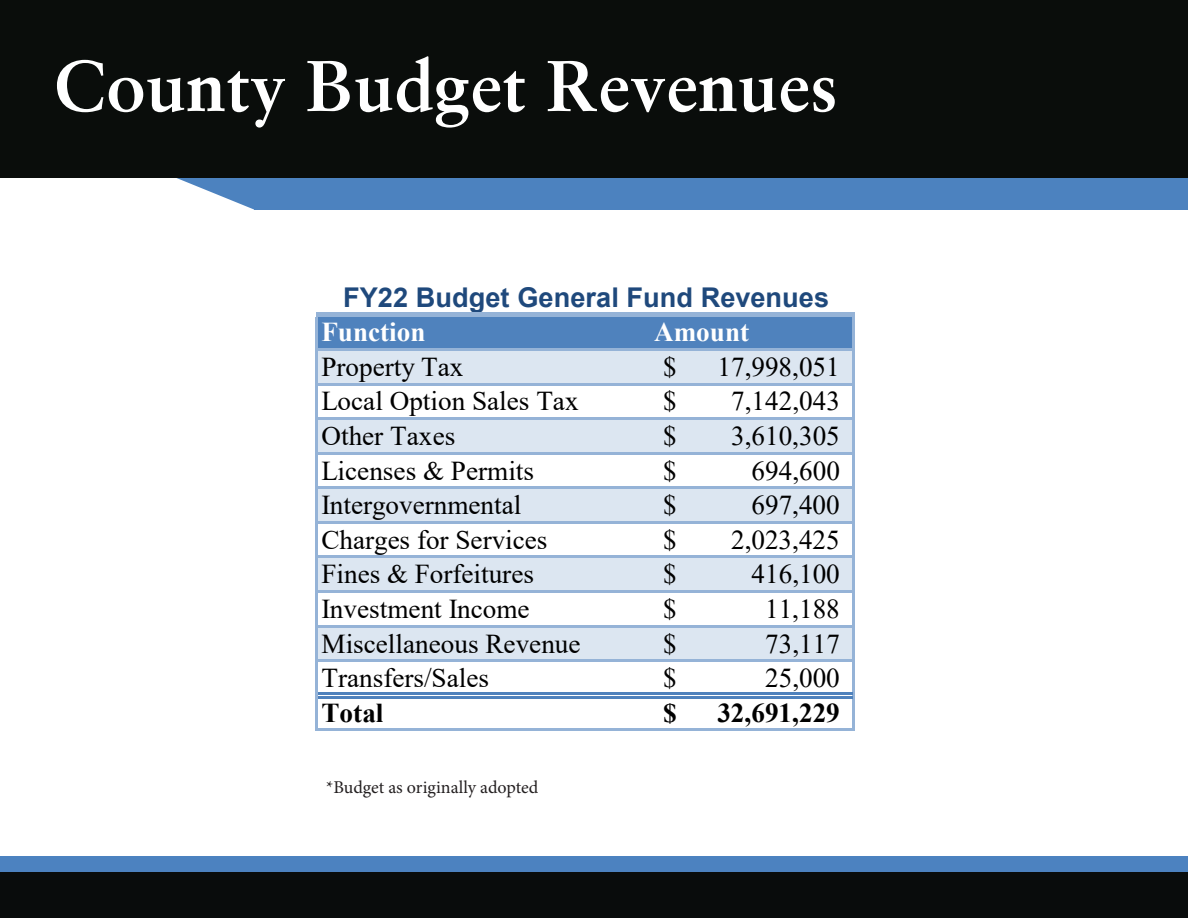
<style>
.page{position:relative;width:1188px;height:918px;background:#fff}
.page>*{position:absolute;margin:0;border:0;box-sizing:border-box;transform-origin:0 0}
.t1{font:700 72px "Sabon LT Pro";color:#fff}
.t2{font:27.15px "Times New Roman";color:#000}
.t3{font:700 27.15px "Arial";color:#1f497c}
.t4{font:700 27.15px "Times New Roman";color:#000}
.t5{font:700 27.15px "Times New Roman";letter-spacing:.005em;color:#fff}
.t6{font:18px "Minion Pro";color:#231f20}
</style>
<div class="page">
<div style="left:318px;top:315px;width:536px;height:35px;background:#4f82bd"></div>
<div style="left:318px;top:349px;width:536px;height:35px;background:#dce6f1"></div>
<div style="left:318px;top:419px;width:536px;height:34px;background:#dce6f1"></div>
<div style="left:318px;top:488px;width:536px;height:35px;background:#dce6f1"></div>
<div style="left:318px;top:557px;width:536px;height:35px;background:#dce6f1"></div>
<div style="left:318px;top:626px;width:536px;height:35px;background:#dce6f1"></div>
<hr style="left:316px;top:317px;width:2px;height:414px;background:#95b3d7">
<hr style="left:852px;top:317px;width:3px;height:414px;background:#95b3d7">
<hr style="left:316px;top:313px;width:539px;height:4px;background:#95b3d7">
<hr style="left:318px;top:348px;width:537px;height:3px;background:#95b3d7">
<hr style="left:318px;top:383px;width:537px;height:2px;background:#95b3d7">
<hr style="left:318px;top:418px;width:537px;height:2px;background:#95b3d7">
<hr style="left:318px;top:452px;width:537px;height:2px;background:#95b3d7">
<hr style="left:318px;top:487px;width:537px;height:2px;background:#95b3d7">
<hr style="left:318px;top:521px;width:537px;height:2px;background:#95b3d7">
<hr style="left:318px;top:556px;width:537px;height:2px;background:#95b3d7">
<hr style="left:318px;top:590px;width:537px;height:3px;background:#95b3d7">
<hr style="left:318px;top:625px;width:537px;height:2px;background:#95b3d7">
<hr style="left:318px;top:660px;width:537px;height:2px;background:#95b3d7">
<hr style="left:318px;top:692px;width:534px;height:2px;background:#4f82bd">
<hr style="left:318px;top:696px;width:534px;height:3px;background:#4f82bd">
<hr style="left:318px;top:729px;width:537px;height:2px;background:#95b3d7">
<div style="left:255px;top:177px;width:933px;height:33px;background:#4c82bf"></div>
<svg style="left:172px;top:177px;width:166px;height:33px"></svg>
<div style="left:0;top:856px;width:1188px;height:33px;background:#4c82c0"></div>
<div style="left:0;top:873px;width:1188px;height:45px;background:#090c0c"></div>
<div style="left:0;top:0;width:1188px;height:177px;background:#0a0d0b"></div>
<p class="t1" style="left:54px;top:41px;width:786px">County Budget Revenues</p>
<p class="t3" style="left:343px;top:278px;width:487px">FY22 Budget General Fund Revenues</p>
<p class="t5" style="left:322px;top:313px;width:106px">Function</p>
<p class="t5" style="left:654px;top:313px;width:97px">Amount</p>
<p class="t2" style="left:322px;top:348px;width:143px">Property Tax</p>
<p class="t2" style="left:663px;top:348px;width:15px">$</p>
<p class="t2" style="left:718px;top:348px;width:124px">17,998,051</p>
<p class="t2" style="left:322px;top:382px;width:259px">Local Option Sales Tax</p>
<p class="t2" style="left:663px;top:382px;width:15px">$</p>
<p class="t2" style="left:731px;top:382px;width:110px">7,142,043</p>
<p class="t2" style="left:322px;top:417px;width:135px">Other Taxes</p>
<p class="t2" style="left:663px;top:417px;width:15px">$</p>
<p class="t2" style="left:731px;top:417px;width:110px">3,610,305</p>
<p class="t2" style="left:322px;top:451px;width:214px">Licenses &amp; Permits</p>
<p class="t2" style="left:663px;top:451px;width:15px">$</p>
<p class="t2" style="left:752px;top:451px;width:90px">694,600</p>
<p class="t2" style="left:322px;top:486px;width:201px">Intergovernmental</p>
<p class="t2" style="left:663px;top:486px;width:15px">$</p>
<p class="t2" style="left:751px;top:486px;width:90px">697,400</p>
<p class="t2" style="left:322px;top:521px;width:228px">Charges for Services</p>
<p class="t2" style="left:663px;top:521px;width:15px">$</p>
<p class="t2" style="left:731px;top:521px;width:110px">2,023,425</p>
<p class="t2" style="left:322px;top:555px;width:214px">Fines &amp; Forfeitures</p>
<p class="t2" style="left:663px;top:555px;width:15px">$</p>
<p class="t2" style="left:752px;top:555px;width:90px">416,100</p>
<p class="t2" style="left:322px;top:590px;width:210px">Investment Income</p>
<p class="t2" style="left:663px;top:590px;width:15px">$</p>
<p class="t2" style="left:765px;top:590px;width:76px">11,188</p>
<p class="t2" style="left:322px;top:624px;width:261px">Miscellaneous Revenue</p>
<p class="t2" style="left:663px;top:624px;width:15px">$</p>
<p class="t2" style="left:765px;top:624px;width:76px">73,117</p>
<p class="t2" style="left:322px;top:659px;width:169px">Transfers/Sales</p>
<p class="t2" style="left:663px;top:659px;width:15px">$</p>
<p class="t2" style="left:765px;top:659px;width:76px">25,000</p>
<p class="t4" style="left:322px;top:693px;width:64px">Total</p>
<p class="t4" style="left:663px;top:693px;width:15px">$</p>
<p class="t4" style="left:717px;top:693px;width:124px">32,691,229</p>
<p class="t6" style="left:326px;top:775px;width:214px">*Budget as originally adopted</p>
</div>
